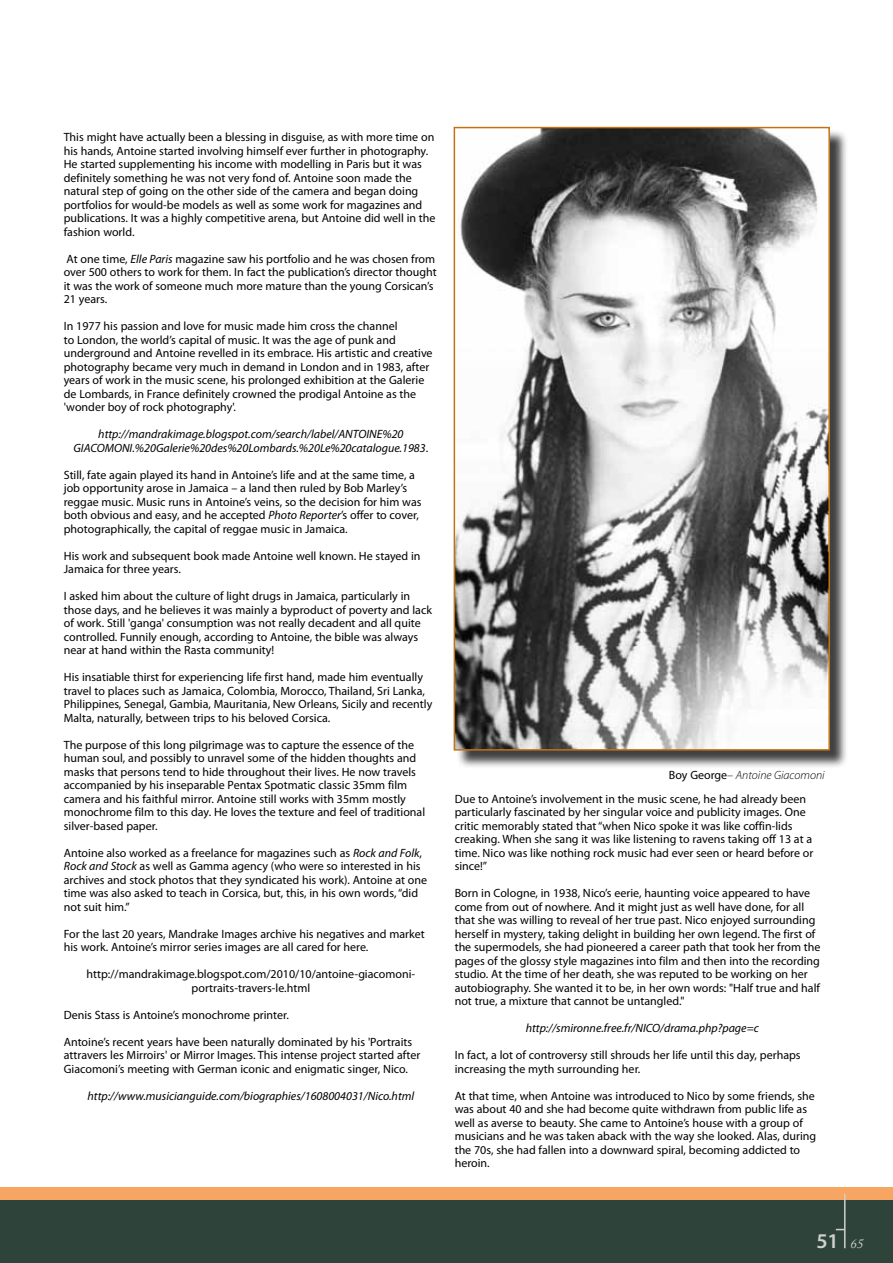
<style>
.page{position:relative;width:893px;height:1263px;background:#fff}
.page>*{position:absolute;margin:0;border:0;box-sizing:border-box;transform-origin:0 0}
.t1{font:600 21px "Myriad Pro";color:#d0d0d0}
.t2{font:12px/13.5px "Myriad Pro";color:#000}
.t3{font:italic 12px/13.5px "Myriad Pro";color:#000;text-align:center}
.t4{font:italic 300 12px "Myriad Pro";color:#000}
.s1{font-style:italic}
.s2{font-style:normal}
.s3{font-weight:400;font-style:normal}
.s4{font-family:"Adobe Caslon Pro";font-weight:400;font-style:italic;font-size:13.5px}
</style>
<div class="page">
<div style="left:0;top:1196px;width:892px;height:67px;background:#2e433a"></div>
<div style="left:0;top:1187px;width:892px;height:13px;background:#f6a562"></div>
<div style="left:456px;top:129px;width:392px;height:640px;background:#000;opacity:.75"></div>
<img style="left:457px;top:130px;width:370px;height:618px">
<div style="left:454px;top:127px;width:376px;height:624px;border:2px solid #c47313"></div>
<hr style="left:844px;top:1194px;width:1px;height:54px;background:#d0d0d0">
<p class="t2" style="left:64px;top:130px;width:373px">This might have actually been a blessing in disguise, as with more time on his hands, Antoine started involving himself ever further in photography.<br>He started supplementing his income with modelling in Paris but it was definitely something he was not very fond of. Antoine soon made the natural step of going on the other side of the camera and began doing portfolios for would-be models as well as some work for magazines and publications. It was a highly competitive arena, but Antoine did well in the fashion world.</p>
<p class="t2" style="left:64px;top:252px;width:374px">At one time, <span class="s1">Elle Paris</span> magazine saw his portfolio and he was chosen from over 500 others to work for them. In fact the publication’s director thought it was the work of someone much more mature than the young Corsican’s 21 years.</p>
<p class="t2" style="left:64px;top:319px;width:370px">In 1977 his passion and love for music made him cross the channel<br>to London, the world’s capital of music. It was the age of punk and underground and Antoine revelled in its embrace. His artistic and creative photography became very much in demand in London and in 1983, after years of work in the music scene, his prolonged exhibition at the Galerie de Lombards, in France definitely crowned the prodigal Antoine as the 'wonder boy of rock photography'.</p>
<p class="t3" style="left:74px;top:427px;width:356px">http://mandrakimage.blogspot.com/search/label/ANTOINE%20<br>GIACOMONI.%20Galerie%20des%20Lombards.%20Le%20catalogue.1983<span class="s2">.</span></p>
<p class="t2" style="left:64px;top:468px;width:359px">Still, fate again played its hand in Antoine’s life and at the same time, a job opportunity arose in Jamaica – a land then ruled by Bob Marley’s reggae music. Music runs in Antoine’s veins, so the decision for him was both obvious and easy, and he accepted <span class="s1">Photo Reporter</span>’s offer to cover, photographically, the capital of reggae music in Jamaica.</p>
<p class="t2" style="left:64px;top:549px;width:358px">His work and subsequent book made Antoine well known. He stayed in<br>Jamaica for three years.</p>
<p class="t2" style="left:64px;top:589px;width:370px">I asked him about the culture of light drugs in Jamaica, particularly in those days, and he believes it was mainly a byproduct of poverty and lack of work. Still 'ganga' consumption was not really decadent and all quite controlled. Funnily enough, according to Antoine, the bible was always near at hand within the Rasta community!</p>
<p class="t2" style="left:64px;top:670px;width:370px">His insatiable thirst for experiencing life first hand, made him eventually travel to places such as Jamaica, Colombia, Morocco, Thailand, Sri Lanka, Philippines, Senegal, Gambia, Mauritania, New Orleans, Sicily and recently Malta, naturally, between trips to his beloved Corsica.</p>
<p class="t2" style="left:64px;top:738px;width:363px">The purpose of this long pilgrimage was to capture the essence of the human soul, and possibly to unravel some of the hidden thoughts and masks that persons tend to hide throughout their lives. He now travels accompanied by his inseparable Pentax Spotmatic classic 35mm film camera and his faithful mirror. Antoine still works with 35mm mostly monochrome film to this day. He loves the texture and feel of traditional silver-based paper.</p>
<p class="t2" style="left:64px;top:846px;width:365px">Antoine also worked as a freelance for magazines such as <span class="s1">Rock and Folk</span>, <span class="s1">Rock and Stock</span> as well as Gamma agency (who were so interested in his archives and stock photos that they syndicated his work). Antoine at one time was also asked to teach in Corsica, but, this, in his own words, “did not suit him.”</p>
<p class="t2" style="left:64px;top:927px;width:363px">For the last 20 years, Mandrake Images archive his negatives and market his work. Antoine’s mirror series images are all cared for here.</p>
<p class="t2" style="left:87px;top:967px;width:330px;text-align:center">http://mandrakimage.blogspot.com/2010/10/antoine-giacomoni&shy;portraits-travers-le.html</p>
<p class="t2" style="left:64px;top:1008px;width:227px">Denis Stass is Antoine’s monochrome printer.</p>
<p class="t2" style="left:64px;top:1035px;width:358px">Antoine’s recent years have been naturally dominated by his 'Portraits attravers les Mirroirs' or Mirror Images. This intense project started after<br>Giacomoni’s meeting with German iconic and enigmatic singer, Nico.</p>
<p class="t3" style="left:88px;top:1089px;width:328px">http://www.musicianguide.com/biographies/1608004031/Nico.html</p>
<p class="t4" style="left:669px;top:768px;width:157px"><span class="s3">Boy George</span>– Antoine Giacomoni</p>
<p class="t2" style="left:455px;top:792px;width:360px">Due to Antoine’s involvement in the music scene, he had already been particularly fascinated by her singular voice and publicity images. One critic memorably stated that “when Nico spoke it was like coffin-lids creaking. When she sang it was like listening to ravens taking off 13 at a time. Nico was like nothing rock music had ever seen or heard before or since!”</p>
<p class="t2" style="left:455px;top:886px;width:367px">Born in Cologne, in 1938, Nico’s eerie, haunting voice appeared to have come from out of nowhere. And it might just as well have done, for all that she was willing to reveal of her true past. Nico enjoyed surrounding herself in mystery, taking delight in building her own legend. The first of the supermodels, she had pioneered a career path that took her from the pages of the glossy style magazines into film and then into the recording studio. At the time of her death, she was reputed to be working on her autobiography. She wanted it to be, in her own words: "Half true and half not true, a mixture that cannot be untangled."</p>
<p class="t3" style="left:526px;top:1021px;width:235px">http://smironne.free.fr/NICO/drama.php?page=c</p>
<p class="t2" style="left:455px;top:1048px;width:347px">In fact, a lot of controversy still shrouds her life until this day, perhaps increasing the myth surrounding her.</p>
<p class="t2" style="left:455px;top:1089px;width:363px">At that time, when Antoine was introduced to Nico by some friends, she was about 40 and she had become quite withdrawn from public life as well as averse to beauty. She came to Antoine’s house with a group of musicians and he was taken aback with the way she looked. Alas, during the 70s, she had fallen into a downward spiral, becoming addicted to heroin.</p>
<h1 class="t1" style="left:816px;top:1228px;width:49px">51 <span class="s4">65</span></h1>
</div>
